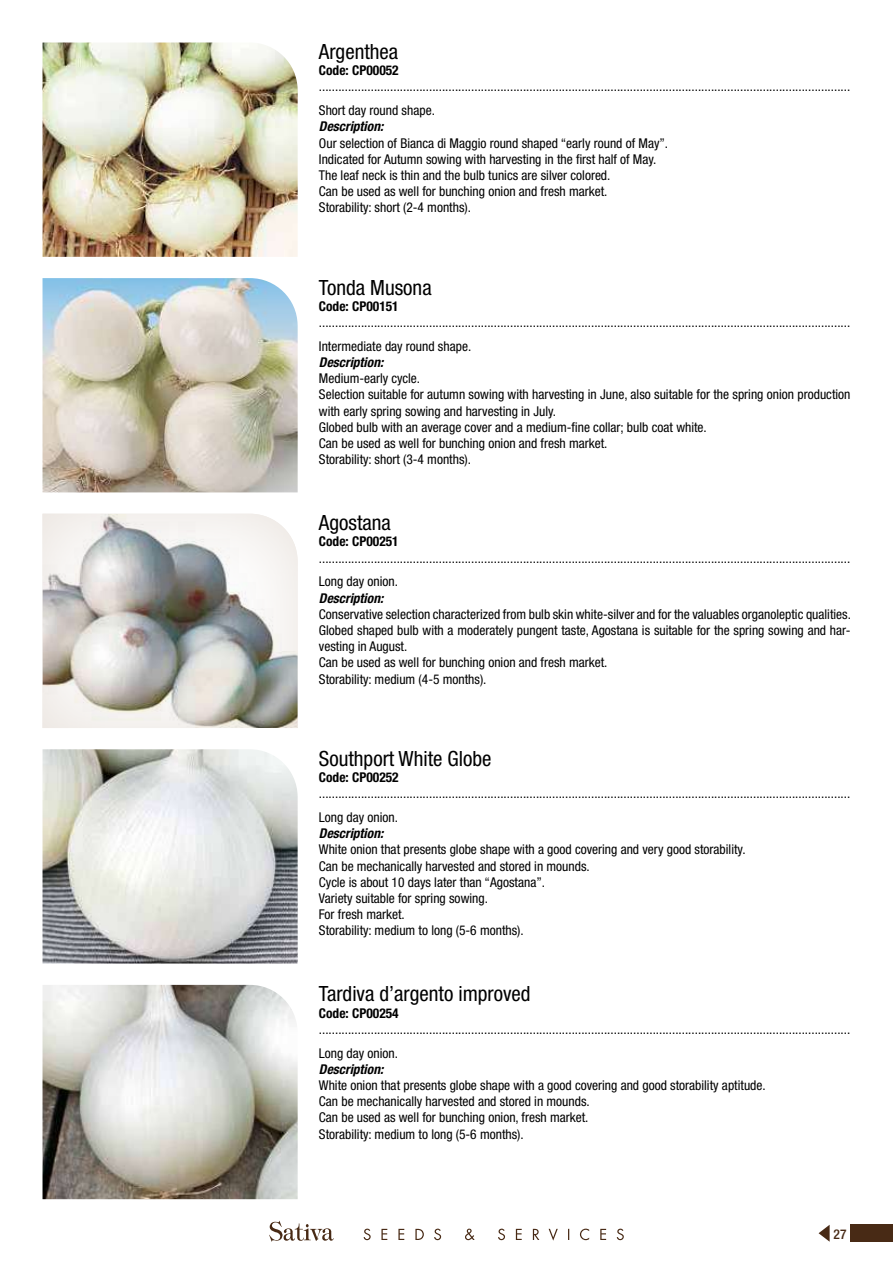
<style>
.page{position:relative;width:893px;height:1263px;background:#fff}
.page>*{position:absolute;margin:0;border:0;box-sizing:border-box;transform-origin:0 0}
.t1{font:condensed 21px "Helvetica Neue";color:#000}
.t2{font:condensed 13.5px/16.2px "Helvetica Neue";color:#000}
.t3{font:700 condensed 13.5px "Helvetica Neue";color:#000}
.t4{font:italic 700 condensed 13.5px "Helvetica Neue";color:#000}
.t5{font:500 condensed 13.5px "Helvetica Neue";color:#482a15}
</style>
<div class="page">
<svg style="left:819px;top:1225px;width:11px;height:17px"></svg>
<div style="left:850px;top:1225px;width:43px;height:17px;background:#482a15"></div>
<svg style="left:364px;top:1228px;width:260px;height:13px"></svg>
<svg style="left:269px;top:1220px;width:65px;height:22px"></svg>
<img style="left:43px;top:43px;width:255px;height:214px">
<img style="left:43px;top:749px;width:255px;height:214px">
<img style="left:43px;top:985px;width:255px;height:214px">
<img style="left:42px;top:513px;width:256px;height:215px">
<img style="left:43px;top:278px;width:255px;height:214px">
<h1 class="t1" style="left:319px;top:39px;width:81px">Argenthea</h1>
<p class="t3" style="left:319px;top:62px;width:81px">Code: CP00052</p>
<p class="t2" style="left:319px;top:75px;width:533px;line-height:23.7px">....................................................................................................................................................................<br>Short day round shape.</p>
<p class="t4" style="left:319px;top:118px;width:66px">Description:</p>
<p class="t2" style="left:319px;top:135px;width:351px">Our selection of Bianca di Maggio round shaped “early round of May”.<br>Indicated for Autumn sowing with harvesting in the first half of May.<br>The leaf neck is thin and the bulb tunics are silver colored.<br>Can be used as well for bunching onion and fresh market.<br>Storability: short (2-4 months).</p>
<h1 class="t1" style="left:319px;top:275px;width:114px">Tonda Musona</h1>
<p class="t3" style="left:319px;top:298px;width:81px">Code: CP00151</p>
<p class="t2" style="left:319px;top:310px;width:533px;line-height:23.7px">....................................................................................................................................................................<br>Intermediate day round shape.</p>
<p class="t4" style="left:319px;top:354px;width:66px">Description:</p>
<p class="t2" style="left:319px;top:370px;width:533px">Medium-early cycle.<br>Selection suitable for autumn sowing with harvesting in June, also suitable for the spring onion production with early spring sowing and harvesting in July.<br>Globed bulb with an average cover and a medium-fine collar; bulb coat white.<br>Can be used as well for bunching onion and fresh market.<br>Storability: short (3-4 months).</p>
<h1 class="t1" style="left:319px;top:511px;width:73px">Agostana</h1>
<p class="t3" style="left:319px;top:533px;width:81px">Code: CP00251</p>
<p class="t2" style="left:319px;top:546px;width:533px;line-height:23.7px">....................................................................................................................................................................<br>Long day onion.</p>
<p class="t4" style="left:319px;top:590px;width:66px">Description:</p>
<p class="t2" style="left:319px;top:606px;width:534px">Conservative selection characterized from bulb skin white-silver and for the valuables organoleptic qualities.<br>Globed shaped bulb with a moderately pungent taste, Agostana is suitable for the spring sowing and har&shy;vesting in August.<br>Can be used as well for bunching onion and fresh market.<br>Storability: medium (4-5 months).</p>
<h1 class="t1" style="left:319px;top:746px;width:174px">Southport White Globe</h1>
<p class="t3" style="left:319px;top:769px;width:81px">Code: CP00252</p>
<p class="t2" style="left:319px;top:781px;width:533px;line-height:23.7px">....................................................................................................................................................................<br>Long day onion.</p>
<p class="t4" style="left:319px;top:825px;width:66px">Description:</p>
<p class="t2" style="left:319px;top:841px;width:428px">White onion that presents globe shape with a good covering and very good storability.<br>Can be mechanically harvested and stored in mounds.<br>Cycle is about 10 days later than “Agostana”.<br>Variety suitable for spring sowing.<br>For fresh market.<br>Storability: medium to long (5-6 months).</p>
<h1 class="t1" style="left:319px;top:982px;width:213px">Tardiva d’argento improved</h1>
<p class="t3" style="left:319px;top:1005px;width:81px">Code: CP00254</p>
<p class="t2" style="left:319px;top:1017px;width:533px;line-height:23.7px">....................................................................................................................................................................<br>Long day onion.</p>
<p class="t4" style="left:319px;top:1061px;width:66px">Description:</p>
<p class="t2" style="left:319px;top:1077px;width:448px">White onion that presents globe shape with a good covering and good storability aptitude.<br>Can be mechanically harvested and stored in mounds.<br>Can be used as well for bunching onion, fresh market.<br>Storability: medium to long (5-6 months).</p>
<p class="t5" style="left:833px;top:1226px;width:14px">27</p>
</div>
